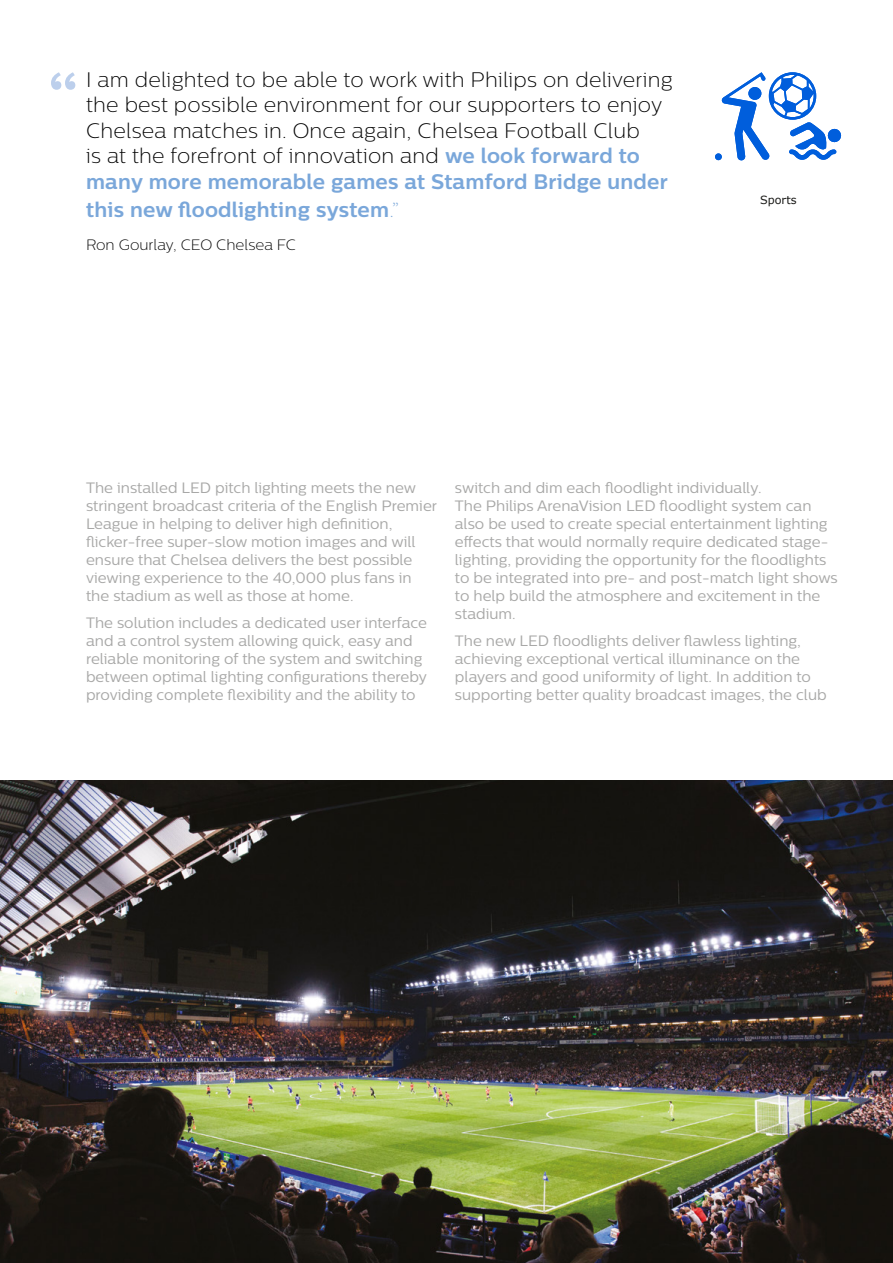
<style>
.page{position:relative;width:893px;height:1263px;background:#fff}
.page>*{position:absolute;margin:0;border:0;box-sizing:border-box;transform-origin:0 0}
.t1{font:21px/25.5px "Centrale Sans X Light";letter-spacing:.01em;color:#000}
.t2{font:700 21px/28.5px "Centrale Sans";letter-spacing:.01em;color:#7aa7da}
.t3{font:15px/18px "Centrale Sans";color:#a8a8a7}
.t4{font:15px "Centrale Sans X Light";color:#000}
.t5{font:11.25px "Verdana";color:#1a1a18}
.s1{font-family:"Centrale Sans";font-weight:700;color:#7aa7da}
.s2{font-family:"Centrale Sans X Light";font-weight:400}
</style>
<div class="page">
<svg style="left:715px;top:72px;width:127px;height:89px"></svg>
<svg style="left:51px;top:72px;width:24px;height:18px"></svg>
<img style="left:0;top:780px;width:893px;height:483px">
<h1 class="t1" style="left:86px;top:67px;width:588px">I am delighted to be able to work with Philips on delivering the best possible environment for our supporters to enjoy Chelsea matches in. Once again, Chelsea Football Club<br>is at the forefront of innovation and <span class="s1">we look forward to</span></h1>
<h1 class="t2" style="left:86px;top:167px;width:583px">many more memorable games at Stamford Bridge under this new floodlighting system<span class="s2">.”</span></h1>
<p class="t4" style="left:86px;top:236px;width:211px">Ron Gourlay, CEO Chelsea FC</p>
<p class="t5" style="left:760px;top:192px;width:38px">Sports</p>
<p class="t3" style="left:86px;top:479px;width:353px">The installed LED pitch lighting meets the new stringent broadcast criteria of the English Premier League in helping to deliver high definition, flicker-free super-slow motion images and will ensure that Chelsea delivers the best possible viewing experience to the 40,000 plus fans in the stadium as well as those at home.</p>
<p class="t3" style="left:86px;top:614px;width:343px">The solution includes a dedicated user interface and a control system allowing quick, easy and reliable monitoring of the system and switching between optimal lighting configurations thereby providing complete flexibility and the ability to</p>
<p class="t3" style="left:455px;top:479px;width:384px">switch and dim each floodlight individually.<br>The Philips ArenaVision LED floodlight system can also be used to create special entertainment lighting effects that would normally require dedicated stage&shy;lighting, providing the opportunity for the floodlights to be integrated into pre- and post-match light shows to help build the atmosphere and excitement in the stadium.</p>
<p class="t3" style="left:455px;top:632px;width:373px">The new LED floodlights deliver flawless lighting, achieving exceptional vertical illuminance on the players and good uniformity of light. In addition to supporting better quality broadcast images, the club</p>
</div>
